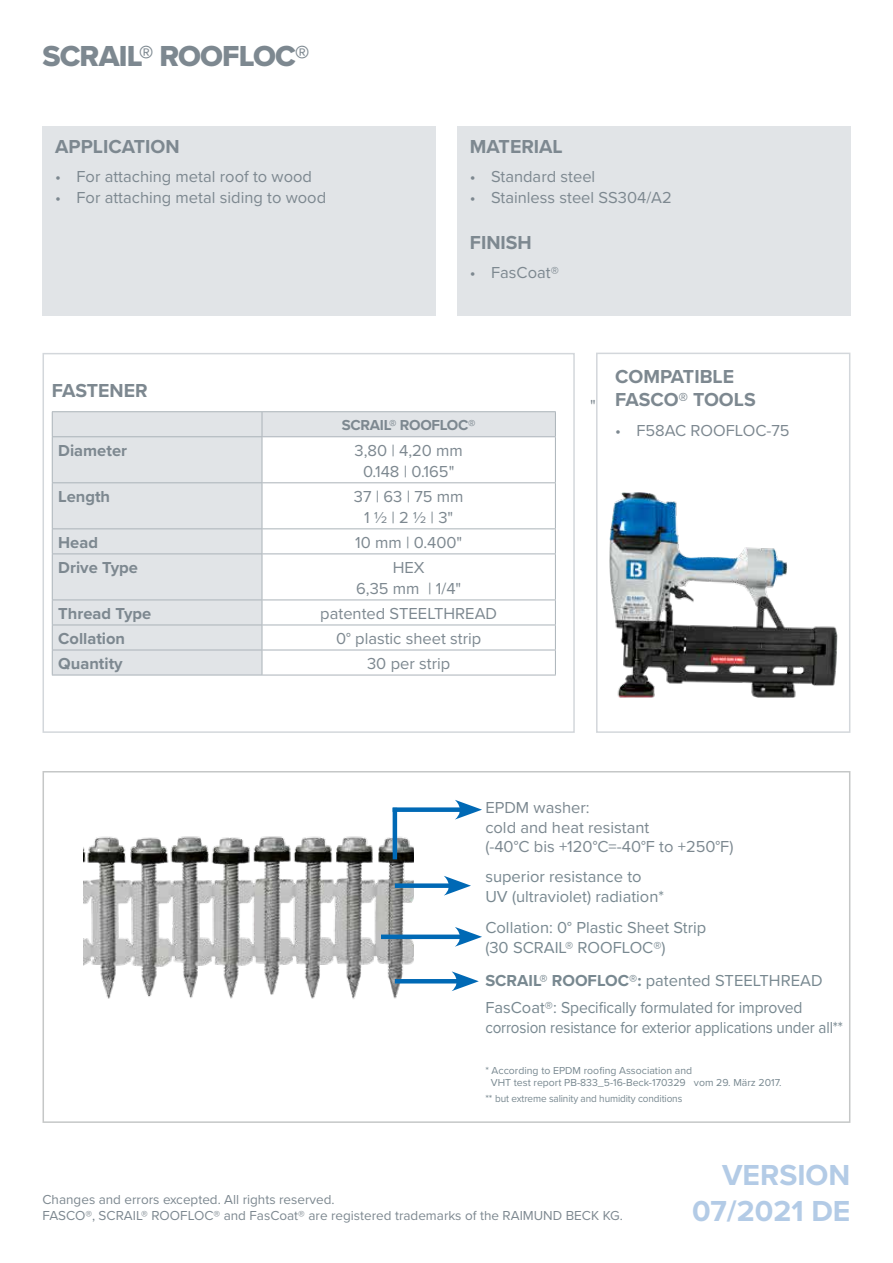
<style>
.page{position:relative;width:893px;height:1263px;background:#fff}
.page>*{position:absolute;margin:0;border:0;box-sizing:border-box;transform-origin:0 0}
.t1{font:700 30px/36px "Proxima Nova";color:#b3cbe6;text-align:right}
.t2{font:30px "Proxima Nova Extrabld";letter-spacing:-.03em;color:#7d8890}
.t3{font:700 19.5px/23.4px "Proxima Nova";color:#7d8890}
.t4{font:16.5px/21px "Proxima Nova";color:#7d8890;text-align:center}
.t5{font:16.5px/19.8px "Proxima Nova";color:#788890}
.t6{font:16.5px/19.8px "Proxima Nova";color:#7c8890}
.t7{font:700 16.5px "Proxima Nova";color:#7d8890}
.t8{font:700 15px "Proxima Nova";letter-spacing:-.02em;color:#7d8890}
.t9{font:13.5px/16.5px "Proxima Nova";color:#7d8890}
.t10{font:10.5px/12.6px "Proxima Nova";color:#788890}
.s1{font-weight:700}
</style>
<div class="page">
<div style="left:43px;top:771px;width:807px;height:352px;border:2px solid #c5c7c7"></div>
<img style="left:84px;top:827px;width:329px;height:172px">
<div style="left:457px;top:126px;width:393px;height:189px;background:#e1e4e7"></div>
<div style="left:596px;top:353px;width:254px;height:380px;background:#fff;border:2px solid #d3d7db"></div>
<div style="left:43px;top:126px;width:393px;height:189px;background:#e1e4e7"></div>
<img style="left:610px;top:492px;width:228px;height:206px">
<div style="left:381px;top:934px;width:85px;height:5px;background:#0069b5"></div>
<svg style="left:455px;top:927px;width:27px;height:20px"></svg>
<div style="left:393px;top:807px;width:73px;height:5px;background:#0069b5"></div>
<svg style="left:455px;top:800px;width:27px;height:19px"></svg>
<hr style="left:395px;top:979px;width:68px;height:4px;background:#0069b5">
<svg style="left:452px;top:971px;width:27px;height:20px"></svg>
<hr style="left:393px;top:808px;width:4px;height:51px;background:#0069b5">
<div style="left:395px;top:883px;width:60px;height:5px;background:#0069b5"></div>
<svg style="left:444px;top:876px;width:27px;height:19px"></svg>
<div style="left:43px;top:353px;width:532px;height:380px;background:#fff;border:2px solid #d3d7db"></div>
<div style="left:53px;top:412px;width:502px;height:263px;background:#e1e4e7"></div>
<svg style="left:263px;top:437px;width:292px;height:91px"></svg>
<svg style="left:262px;top:412px;width:1px;height:24px"></svg>
<hr style="left:52px;top:436px;width:210px;height:1px;background:#abb3b9">
<hr style="left:262px;top:436px;width:294px;height:1px;background:#abb3b9">
<hr style="left:262px;top:437px;width:1px;height:45px;background:#abb3b9">
<hr style="left:52px;top:482px;width:210px;height:1px;background:#abb3b9">
<hr style="left:262px;top:482px;width:294px;height:1px;background:#abb3b9">
<hr style="left:262px;top:483px;width:1px;height:45px;background:#abb3b9">
<hr style="left:52px;top:528px;width:210px;height:1px;background:#abb3b9">
<hr style="left:262px;top:528px;width:294px;height:1px;background:#abb3b9">
<hr style="left:52px;top:553px;width:210px;height:1px;background:#abb3b9">
<hr style="left:52px;top:599px;width:210px;height:1px;background:#abb3b9">
<hr style="left:52px;top:625px;width:210px;height:1px;background:#abb3b9">
<hr style="left:52px;top:650px;width:210px;height:1px;background:#abb3b9">
<hr style="left:52px;top:675px;width:210px;height:1px;background:#abb3b9">
<hr style="left:262px;top:675px;width:294px;height:1px;background:#abb3b9">
<hr style="left:52px;top:411px;width:210px;height:1px;background:#abb3b9">
<svg style="left:52px;top:412px;width:1px;height:24px"></svg>
<hr style="left:262px;top:411px;width:294px;height:1px;background:#abb3b9">
<svg style="left:555px;top:412px;width:1px;height:24px"></svg>
<hr style="left:52px;top:437px;width:1px;height:45px;background:#abb3b9">
<hr style="left:555px;top:437px;width:1px;height:45px;background:#abb3b9">
<hr style="left:52px;top:483px;width:1px;height:45px;background:#abb3b9">
<hr style="left:555px;top:483px;width:1px;height:45px;background:#abb3b9">
<svg style="left:52px;top:529px;width:1px;height:24px"></svg>
<hr style="left:52px;top:554px;width:1px;height:45px;background:#abb3b9">
<svg style="left:52px;top:600px;width:1px;height:75px"></svg>
<svg style="left:262px;top:529px;width:294px;height:146px"></svg>
<h1 class="t2" style="left:43px;top:34px;width:269px">SCRAIL® ROOFLOC®</h1>
<p class="t3" style="left:55px;top:134px;width:126px">APPLICATION</p>
<p class="t4" style="left:55px;top:165px;width:258px">• For attaching metal roof to wood</p>
<p class="t4" style="left:55px;top:186px;width:272px">• For attaching metal siding to wood</p>
<p class="t3" style="left:470px;top:134px;width:94px">MATERIAL</p>
<p class="t4" style="left:470px;top:165px;width:127px">• Standard steel</p>
<p class="t4" style="left:470px;top:186px;width:203px">• Stainless steel SS304/A2</p>
<p class="t3" style="left:470px;top:230px;width:63px">FINISH</p>
<p class="t4" style="left:470px;top:262px;width:90px">• FasCoat®</p>
<p class="t3" style="left:52px;top:378px;width:97px">FASTENER</p>
<p class="t8" style="left:342px;top:413px;width:135px">SCRAIL® ROOFLOC®</p>
<p class="t4" style="left:590px;top:394px;width:7px">"</p>
<p class="t3" style="left:615px;top:364px;width:142px">COMPATIBLE<br>FASCO® TOOLS</p>
<p class="t4" style="left:615px;top:419px;width:176px">• F58AC ROOFLOC-75</p>
<p class="t7" style="left:58px;top:438px;width:70px">Diameter</p>
<p class="t4" style="left:354px;top:439px;width:110px">3,80 | 4,20 mm<br>0.148 | 0.165"</p>
<p class="t7" style="left:58px;top:484px;width:53px">Length</p>
<p class="t4" style="left:354px;top:485px;width:111px">37 | 63 | 75 mm<br>1 ½ | 2 ½ | 3"</p>
<p class="t7" style="left:58px;top:530px;width:41px">Head</p>
<p class="t4" style="left:355px;top:531px;width:109px">10 mm | 0.400"</p>
<p class="t7" style="left:58px;top:555px;width:81px">Drive Type</p>
<p class="t4" style="left:356px;top:556px;width:106px">HEX<br>6,35 mm | 1/4"</p>
<p class="t7" style="left:58px;top:601px;width:95px">Thread Type</p>
<p class="t4" style="left:320px;top:602px;width:178px">patented STEELTHREAD</p>
<p class="t7" style="left:58px;top:626px;width:68px">Collation</p>
<p class="t4" style="left:336px;top:627px;width:147px">0° plastic sheet strip</p>
<p class="t7" style="left:58px;top:651px;width:66px">Quantity</p>
<p class="t4" style="left:367px;top:652px;width:85px">30 per strip</p>
<p class="t6" style="left:485px;top:797px;width:250px">EPDM washer:<br>cold and heat resistant<br>(-40°C bis +120°C=-40°F to +250°F)</p>
<p class="t5" style="left:485px;top:866px;width:180px">superior resistance to<br>UV (ultraviolet) radiation*</p>
<p class="t5" style="left:485px;top:917px;width:223px">Collation: 0° Plastic Sheet Strip (30 SCRAIL® ROOFLOC®)</p>
<p class="t5" style="left:485px;top:970px;width:339px"><span class="s1">SCRAIL® ROOFLOC®:</span> patented STEELTHREAD</p>
<p class="t5" style="left:485px;top:996px;width:359px">FasCoat®: Specifically formulated for improved corrosion resistance for exterior applications under all**</p>
<p class="t10" style="left:491px;top:1063px;width:292px;text-indent:-5px">* According to EPDM roofing Association and<br>VHT test report PB-833_5-16-Beck-170329 vom 29. März 2017.</p>
<p class="t10" style="left:485px;top:1091px;width:198px">** but extreme salinity and humidity conditions</p>
<p class="t9" style="left:43px;top:1190px;width:582px">Changes and errors excepted. All rights reserved.<br>FASCO®, SCRAIL® ROOFLOC® and FasCoat® are registered trademarks of the RAIMUND BECK KG.</p>
<h1 class="t1" style="left:692px;top:1156px;width:160px">VERSION<br>07/2021 DE</h1>
</div>
